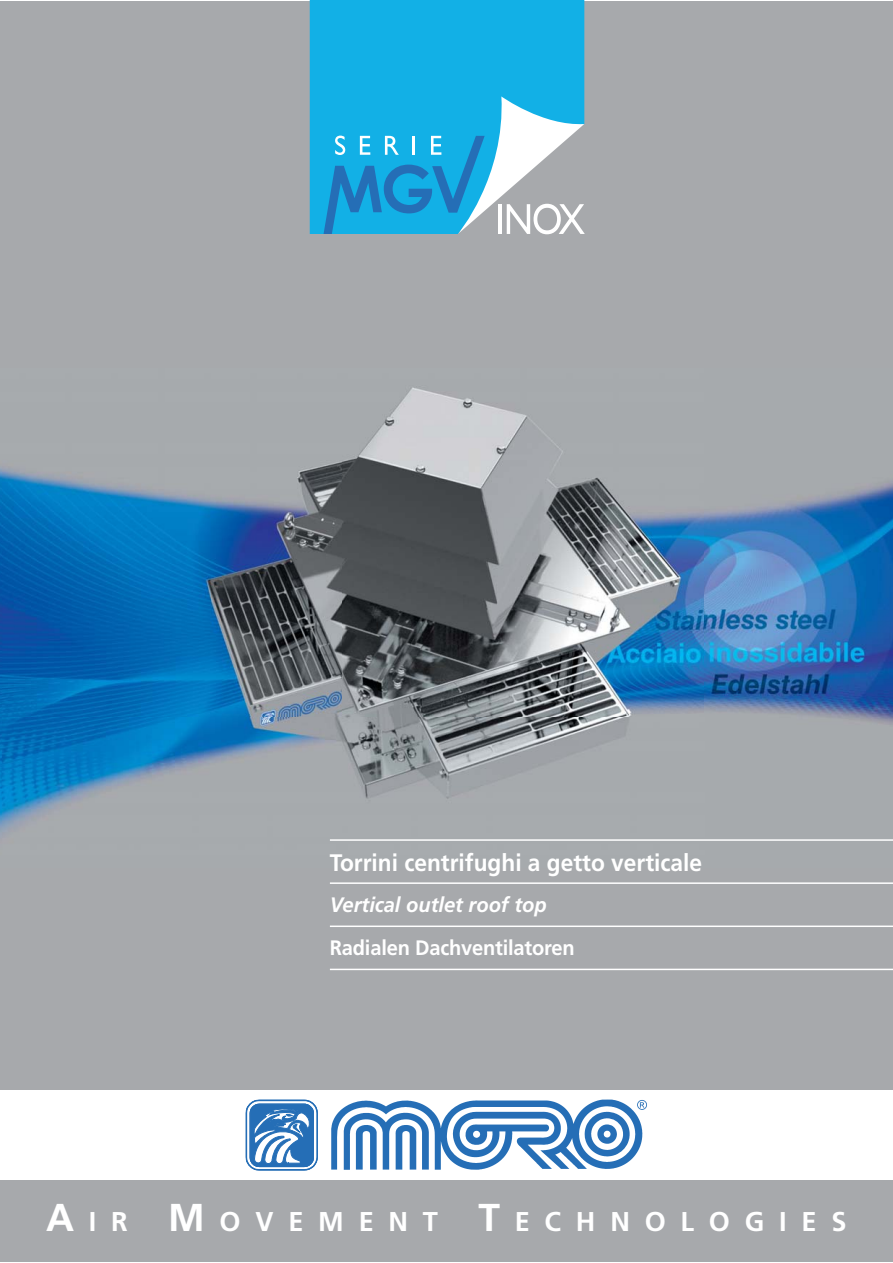
<style>
.page{position:relative;width:893px;height:1263px;background:#fff}
.page>*{position:absolute;margin:0;border:0;box-sizing:border-box;transform-origin:0 0}
.t1{font:700 27.15px "Frutiger";letter-spacing:.545em;color:#fff}
.t2{font:700 23.85px "Frutiger";color:#fff;scale:.95 1}
.t3{font:700 20.85px "Frutiger";letter-spacing:-.01em;color:#fff;scale:.96 1}
.t4{font:italic 700 20.85px "Frutiger";color:#fff;scale:.96 1}
.s1{font-size:38.85px}
</style>
<div class="page">
<div style="left:0;top:1px;width:893px;height:1261px;background:#a7a9ac"></div>
<img style="left:0;top:387px;width:893px;height:448px">
<div style="left:0;top:1090px;width:893px;height:90px;background:#fff"></div>
<hr style="left:330px;top:882px;width:563px;height:2px;background:#fff">
<hr style="left:330px;top:926px;width:563px;height:1px;background:#fff">
<hr style="left:330px;top:839px;width:563px;height:2px;background:#fff">
<hr style="left:330px;top:969px;width:563px;height:1px;background:#fff">
<svg style="left:331px;top:1100px;width:316px;height:70px"></svg>
<svg style="left:246px;top:1099px;width:72px;height:72px"></svg>
<div style="left:310px;top:1px;width:13px;height:233px;background:#12b0e6"></div>
<svg style="left:323px;top:1px;width:262px;height:233px;background:#39b3df"></svg>
<p class="t2" style="left:330px;top:853px;width:393px">Torrini centrifughi a getto verticale</p>
<p class="t4" style="left:330px;top:897px;width:227px">Vertical outlet roof top</p>
<p class="t3" style="left:330px;top:940px;width:256px">Radialen Dachventilatoren</p>
<p class="t1" style="left:46px;top:1212px;width:802px"><span class="s1">A</span>IR <span class="s1">M</span>OVEMENT <span class="s1">T</span>ECHNOLOGIES</p>
</div>
